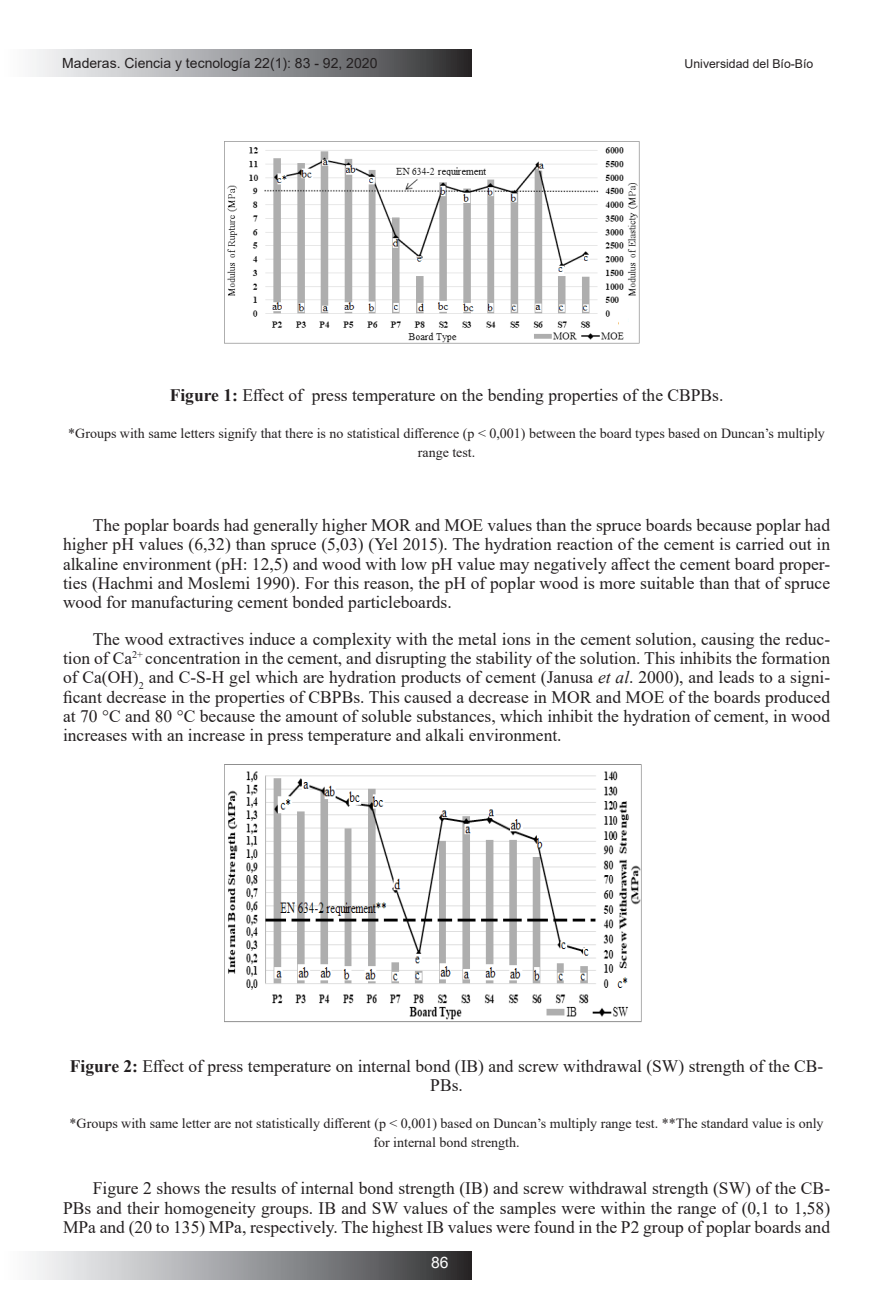
<style>
.page{position:relative;width:893px;height:1315px;background:#fff}
.page>*{position:absolute;margin:0;border:0;box-sizing:border-box;transform-origin:0 0}
.t1{font:17.5px/19.2px "Times New Roman";color:#231f20;text-align:justify}
.t2{font:15.75px "Arial";color:#fff}
.t3{font:14px/19.2px "Times New Roman";color:#231f20;text-align:center}
.t4{font:14px "Arial";color:#231f20}
.t5{font:12.25px "Arial";color:#231f20}
.s1{font-weight:700}
.s2{font-style:italic}
</style>
<div class="page">
<div style="left:0;top:49px;width:471px;height:28px;background:linear-gradient(to right,#fff,#333436)"></div>
<div style="left:0;top:1252px;width:471px;height:27px;background:linear-gradient(to right,#fff,#333436)"></div>
<img style="left:225px;top:142px;width:415px;height:202px">
<img style="left:225px;top:764px;width:417px;height:259px">
<p class="t4" style="left:62px;top:53px;width:317px">Maderas. Ciencia y tecnología 22(1): 83 - 92, 2020</p>
<p class="t5" style="left:685px;top:56px;width:130px">Universidad del Bío-Bío</p>
<p class="t1" style="left:170px;top:385px;width:555px"><span class="s1">Figure 1:</span> Effect of press temperature on the bending properties of the CBPBs.</p>
<p class="t3" style="left:68px;top:423px;width:758px">*Groups with same letters signify that there is no statistical difference (p &lt; 0,001) between the board types based on Duncan’s multiply range test.</p>
<p class="t1" style="left:63px;top:515px;width:769px;text-indent:30px">The poplar boards had generally higher MOR and MOE values than the spruce boards because poplar had higher pH values (6,32) than spruce (5,03) (Yel 2015). The hydration reaction of the cement is carried out in alkaline environment (pH: 12,5) and wood with low pH value may negatively affect the cement board proper&shy;ties (Hachmi and Moslemi 1990). For this reason, the pH of poplar wood is more suitable than that of spruce wood for manufacturing cement bonded particleboards.</p>
<p class="t1" style="left:63px;top:629px;width:769px;text-indent:30px">The wood extractives induce a complexity with the metal ions in the cement solution, causing the reduc&shy;tion of Ca<sup>2+</sup> concentration in the cement, and disrupting the stability of the solution. This inhibits the formation of Ca(OH)<sub>2</sub> and C-S-H gel which are hydration products of cement (Janusa <span class="s2">et al</span>. 2000), and leads to a signi&shy;ficant decrease in the properties of CBPBs. This caused a decrease in MOR and MOE of the boards produced at 70 °C and 80 °C because the amount of soluble substances, which inhibit the hydration of cement, in wood increases with an increase in press temperature and alkali environment.</p>
<p class="t1" style="left:70px;top:1056px;width:755px;text-align:center"><span class="s1">Figure 2:</span> Effect of press temperature on internal bond (IB) and screw withdrawal (SW) strength of the CB-<br>PBs.</p>
<p class="t3" style="left:70px;top:1113px;width:755px">*Groups with same letter are not statistically different (p &lt; 0,001) based on Duncan’s multiply range test. **The standard value is only for internal bond strength.</p>
<p class="t1" style="left:63px;top:1178px;width:769px;text-indent:30px">Figure 2 shows the results of internal bond strength (IB) and screw withdrawal strength (SW) of the CB-PBs and their homogeneity groups. IB and SW values of the samples were within the range of (0,1 to 1,58)<br>MPa and (20 to 135) MPa, respectively. The highest IB values were found in the P2 group of poplar boards and</p>
<p class="t2" style="left:431px;top:1252px;width:19px">86</p>
</div>
